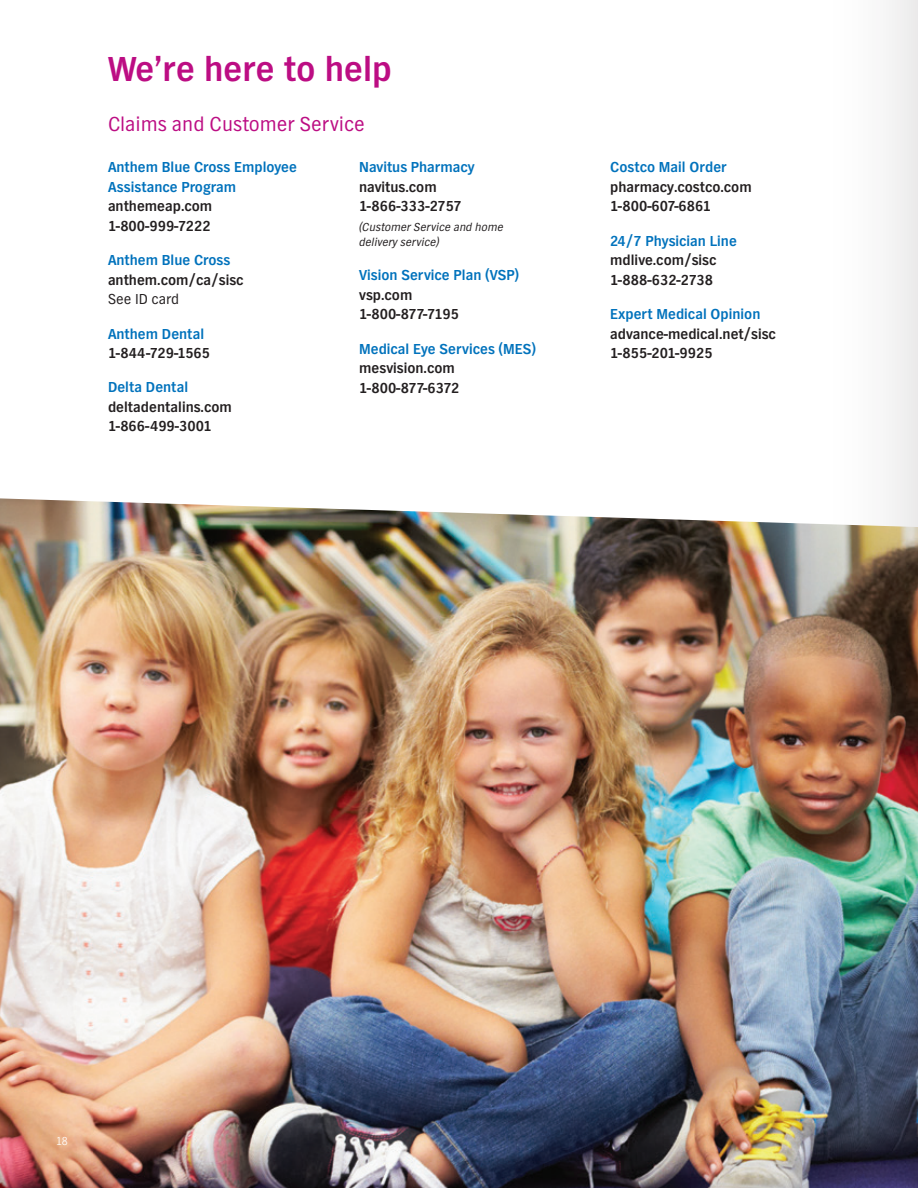
<style>
.page{position:relative;width:918px;height:1188px;background:#fff}
.page>*{position:absolute;margin:0;border:0;box-sizing:border-box;transform-origin:0 0}
.Main_Head{font:700 36px "TV Nord EF";letter-spacing:.005em;color:#bc0d83}
.Head__12_13{font:21px "TV Nord EF";color:#bc0d83}
.Body_copy_BOLDED{font:700 15px/19.5px "TV Nord EF";color:#231f20}
.Body_copy_BOLDED-2{font:700 15px/19.5px "TV Nord EF";color:#0072bc}
.Body_copy_BOLDED-3{font:italic 12px/15px "TV Nord EF";color:#231f20}
.t1{font:300 12px "TV Nord EF";color:#fff}
.s1{color:#231f20}
.s2{color:#0072bc}
.s3{font-weight:400}
</style>
<div class="page">
<div style="left:792px;top:0;width:126px;height:1188px;background:linear-gradient(to right,#fff,#f0eff0)"></div>
<img style="left:0;top:498px;width:918px;height:690px">
<p class="Main_Head" style="left:108px;top:49px;width:285px">We’re here to help</p>
<p class="Head__12_13" style="left:108px;top:113px;width:258px">Claims and Customer Service</p>
<p class="Body_copy_BOLDED-2" style="left:108px;top:158px;width:190px">Anthem Blue Cross Employee<br>Assistance Program <span class="s1">anthemeap.com<br>1-800-999-7222</span></p>
<p class="Body_copy_BOLDED" style="left:108px;top:251px;width:137px"><span class="s2">Anthem Blue Cross </span>anthem.com/ca/sisc<br><span class="s3">See ID card</span></p>
<p class="Body_copy_BOLDED" style="left:108px;top:324px;width:104px"><span class="s2">Anthem Dental<br></span>1-844-729-1565</p>
<p class="Body_copy_BOLDED" style="left:108px;top:378px;width:125px"><span class="s2">Delta Dental </span>deltadentalins.com<br>1-866-499-3001</p>
<p class="Body_copy_BOLDED" style="left:359px;top:158px;width:117px"><span class="s2">Navitus Pharmacy </span>navitus.com<br>1-866-333-2757</p>
<p class="Body_copy_BOLDED-3" style="left:359px;top:219px;width:146px">(Customer Service and home delivery service)</p>
<p class="Body_copy_BOLDED-2" style="left:359px;top:266px;width:162px">Vision Service Plan (VSP) <span class="s1">vsp.com<br>1-800-877-7195</span></p>
<p class="Body_copy_BOLDED" style="left:359px;top:339px;width:179px"><span class="s2">Medical Eye Services (MES) </span>mesvision.com<br>1-800-877-6372</p>
<p class="Body_copy_BOLDED" style="left:610px;top:158px;width:143px"><span class="s2">Costco Mail Order </span>pharmacy.costco.com<br>1-800-607-6861</p>
<p class="Body_copy_BOLDED" style="left:610px;top:231px;width:128px"><span class="s2">24/7 Physician Line </span>mdlive.com/sisc<br>1-888-632-2738</p>
<p class="Body_copy_BOLDED" style="left:610px;top:304px;width:167px"><span class="s2">Expert Medical Opinion </span>advance-medical.net/sisc<br>1-855-201-9925</p>
<p class="t1" style="left:56px;top:1134px;width:13px">18</p>
</div>
